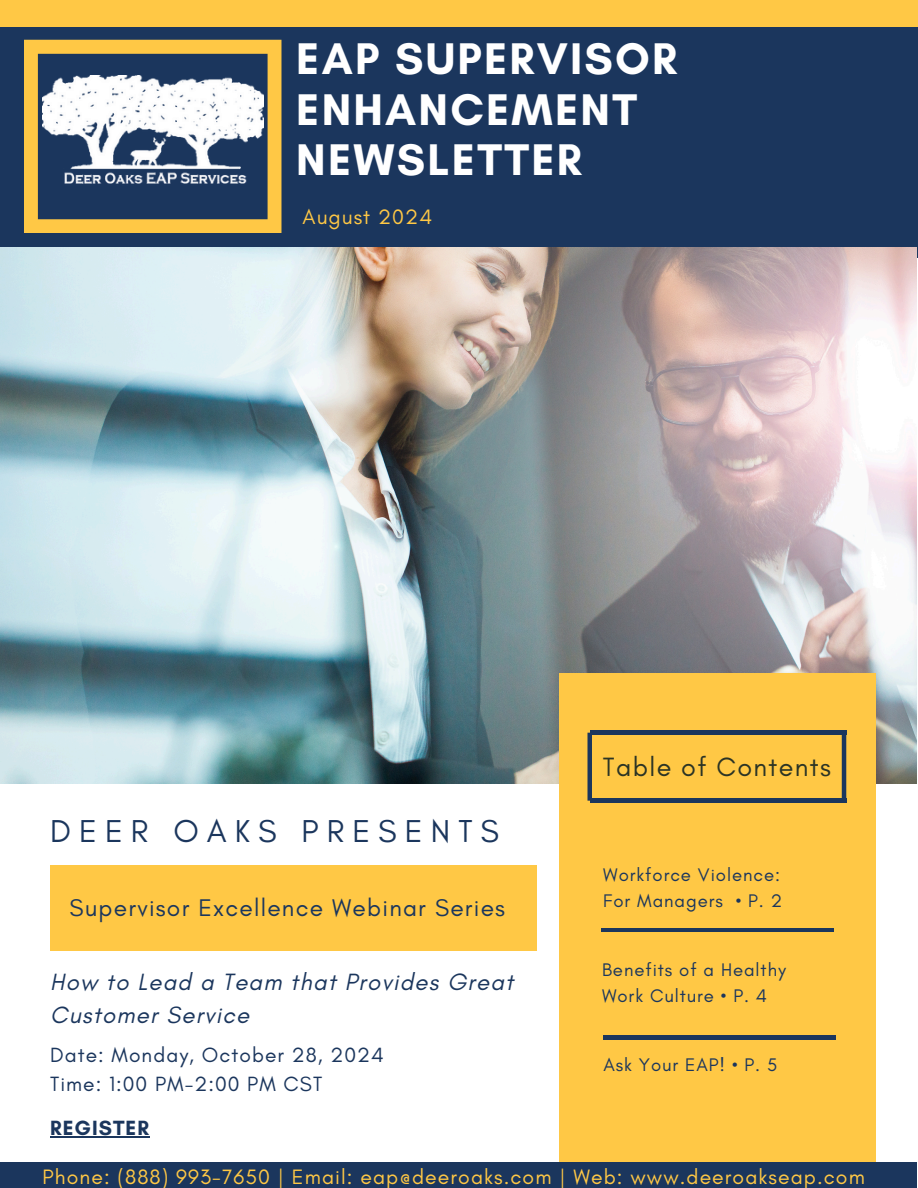
<style>
.page{position:relative;width:918px;height:1188px;background:#fff}
.page>*{position:absolute;margin:0;border:0;box-sizing:border-box;transform-origin:0 0}
.t1{font:700 45.15px/50.7px "Glacial Indifference";letter-spacing:.05em;color:#fff}
.t2{font:32.25px "Glacial Indifference";letter-spacing:.25em;color:#1b365d}
.t3{font:26.85px "Glacial Indifference";letter-spacing:.05em;color:#2b3425}
.t4{font:24.6px "Glacial Indifference";letter-spacing:.05em;color:#1b365d}
.t5{font:italic 24px/33px "Glacial Indifference";letter-spacing:.05em;color:#1b365d}
.t6{font:21.3px "Glacial Indifference";letter-spacing:.05em;color:#ffc845}
.t7{font:21px/29.2px "Glacial Indifference";letter-spacing:.05em;color:#1b365d}
.t8{font:700 21px "Glacial Indifference";letter-spacing:.05em;color:#1b365d}
.t9{font:18.6px "Glacial Indifference";letter-spacing:.05em;color:#1b365d}
</style>
<div class="page">
<div style="left:0;top:25px;width:918px;height:232px;background:#1b365d"></div>
<img style="left:0;top:248px;width:917px;height:535px">
<svg style="left:24px;top:40px;width:257px;height:193px"></svg>
<div style="left:560px;top:673px;width:316px;height:515px;background:#ffc845"></div>
<hr style="left:601px;top:928px;width:233px;height:4px;background:#1b365d">
<hr style="left:603px;top:1036px;width:233px;height:3px;background:#1b365d">
<div style="left:0;top:0;width:918px;height:26px;background:#ffc845"></div>
<div style="left:0;top:1162px;width:916px;height:26px;background:#1b365d"></div>
<div style="left:50px;top:865px;width:486px;height:86px;background:#ffc845"></div>
<img style="left:43px;top:75px;width:220px;height:124px">
<hr style="left:590px;top:799px;width:256px;height:3px;background:#1b365d">
<hr style="left:590px;top:731px;width:256px;height:3px;background:#1b365d">
<hr style="left:588px;top:733px;width:4px;height:68px;background:#1b365d">
<hr style="left:842px;top:734px;width:4px;height:68px;background:#1b365d">
<hr style="left:50px;top:1136px;width:100px;height:2px;background:#1b365d">
<p class="t1" style="left:296px;top:33px;width:382px">EAP SUPERVISOR<br>ENHANCEMENT<br>NEWSLETTER</p>
<p class="t6" style="left:303px;top:204px;width:131px">August 2024</p>
<p class="t2" style="left:50px;top:812px;width:451px">DEER OAKS PRESENTS</p>
<p class="t4" style="left:70px;top:893px;width:437px">Supervisor Excellence Webinar Series</p>
<p class="t5" style="left:50px;top:965px;width:465px">How to Lead a Team that Provides Great<br>Customer Service</p>
<h1 class="t7" style="left:50px;top:1040px;width:335px">Date: Monday, October 28, 2024<br>Time: 1:00 PM-2:00 PM CST</h1>
<h6 class="t8" style="left:50px;top:1115px;width:100px">REGISTER</h6>
<h2 class="t3" style="left:603px;top:750px;width:230px">Table of Contents</h2>
<h3 class="t9" style="left:603px;top:864px;width:178px">Workforce Violence:</h3>
<p class="t9" style="left:603px;top:890px;width:180px">For Managers • P. 2</p>
<p class="t9" style="left:602px;top:958px;width:185px">Benefits of a Healthy</p>
<p class="t9" style="left:602px;top:984px;width:167px">Work Culture • P. 4</p>
<p class="t9" style="left:604px;top:1053px;width:175px">Ask Your EAP! • P. 5</p>
<p class="t6" style="left:43px;top:1164px;width:824px">Phone: (888) 993-7650 | Email: eap@deeroaks.com | Web: www.deeroakseap.com</p>
</div>
